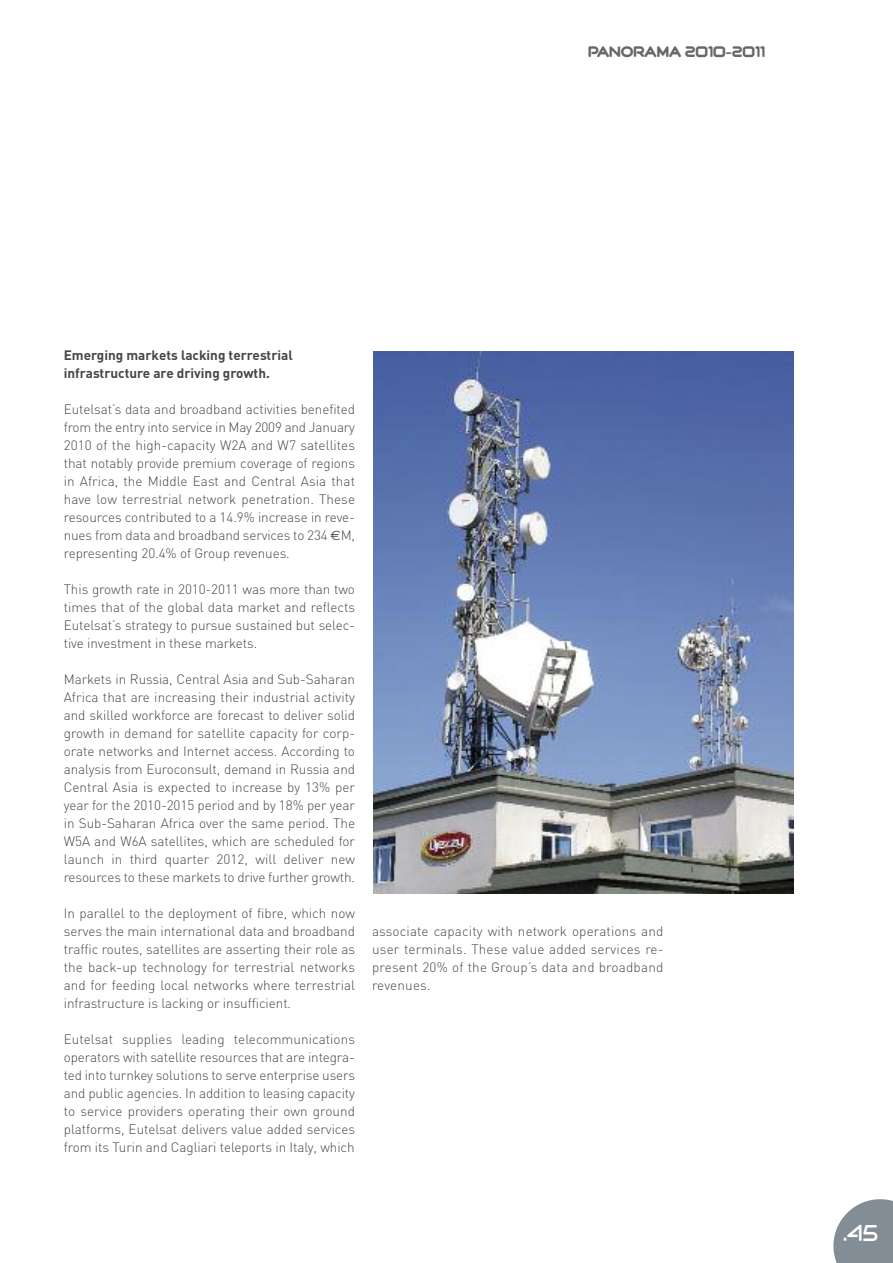
<style>
.page{position:relative;width:893px;height:1263px;background:#fff}
.page>*{position:absolute;margin:0;border:0;box-sizing:border-box;transform-origin:0 0}
.t1{font:700 22.5px "eutelsat";color:#fff}
.t2{font:900 15px "eutelsat";color:#686768}
.t3{font:300 13.5px/18px "DIN";letter-spacing:-.005em;color:#484747;text-align:justify}
.t4{font:700 13.5px/18px "DIN";color:#484747}
.s1{font-family:"Euro Sans";font-weight:400}
</style>
<div class="page">
<svg style="left:833px;top:1199px;width:60px;height:64px"></svg>
<img style="left:373px;top:351px;width:421px;height:543px">
<p class="t2" style="left:588px;top:42px;width:179px">PANORAMA 2010-2011</p>
<p class="t4" style="left:64px;top:346px;width:231px">Emerging markets lacking terrestrial infrastructure are driving growth.</p>
<p class="t3" style="left:64px;top:400px;width:293px">Eutelsat’s data and broadband activities benefited from the entry into service in May 2009 and January 2010 of the high-capacity W2A and W7 satellites that notably provide premium coverage of regions in Africa, the Middle East and Central Asia that have low terrestrial network penetration. These resources contributed to a 14.9% increase in reve&shy;nues from data and broadband services to 234 <span class="s1">€</span>M, representing 20.4% of Group revenues.</p>
<p class="t3" style="left:64px;top:580px;width:293px">This growth rate in 2010-2011 was more than two times that of the global data market and reflects Eutelsat’s strategy to pursue sustained but selec&shy;tive investment in these markets.</p>
<p class="t3" style="left:64px;top:670px;width:293px">Markets in Russia, Central Asia and Sub-Saharan Africa that are increasing their industrial activity and skilled workforce are forecast to deliver solid growth in demand for satellite capacity for corp&shy;orate networks and Internet access. According to analysis from Euroconsult, demand in Russia and Central Asia is expected to increase by 13% per year for the 2010-2015 period and by 18% per year in Sub-Saharan Africa over the same period. The W5A and W6A satellites, which are scheduled for launch in third quarter 2012, will deliver new resources to these markets to drive further growth.</p>
<p class="t3" style="left:64px;top:904px;width:293px">In parallel to the deployment of fibre, which now serves the main international data and broadband traffic routes, satellites are asserting their role as the back-up technology for terrestrial networks and for feeding local networks where terrestrial infrastructure is lacking or insufficient.</p>
<p class="t3" style="left:64px;top:1030px;width:293px">Eutelsat supplies leading telecommunications operators with satellite resources that are integra&shy;ted into turnkey solutions to serve enterprise users and public agencies. In addition to leasing capacity to service providers operating their own ground platforms, Eutelsat delivers value added services from its Turin and Cagliari teleports in Italy, which</p>
<p class="t3" style="left:372px;top:922px;width:293px">associate capacity with network operations and user terminals. These value added services re&shy;present 20% of the Group’s data and broadband revenues.</p>
<h1 class="t1" style="left:843px;top:1218px;width:36px">.45</h1>
</div>
